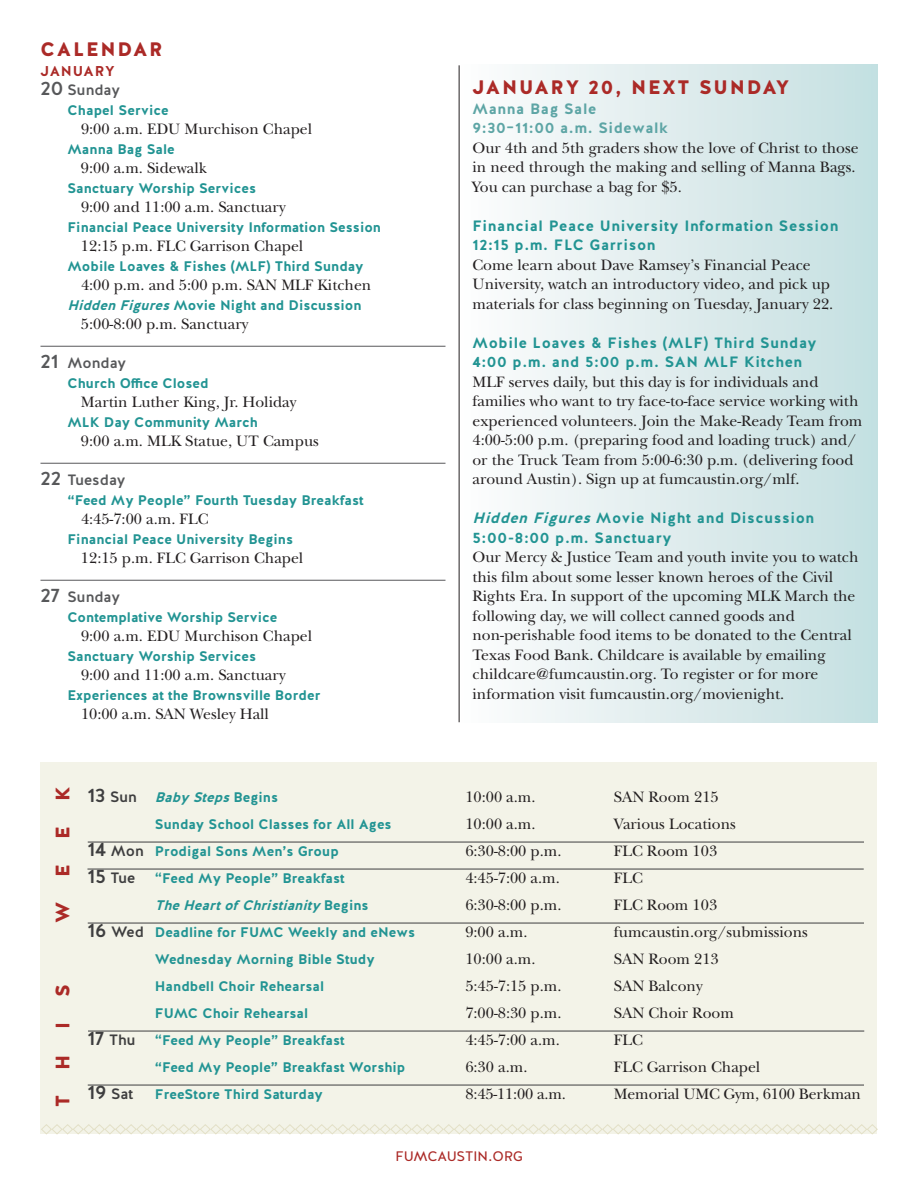
<style>
.page{position:relative;width:918px;height:1188px;background:#fff}
.page>*{position:absolute;margin:0;border:0;box-sizing:border-box;transform-origin:0 0}
.t1{font:900 19.5px "Halis R";letter-spacing:.09em;color:#ab2a27}
.t2{font:16.5px "Halis R S Book";color:#ab2a27}
.t3{font:15.75px/19.5px "New Baskerville Std";color:#231f20}
.t4{font:700 15px/19.5px "Halis R";letter-spacing:.04em;color:#229493}
.t5{font:700 15px/19.5px "Halis R";letter-spacing:.04em;color:#5da5a5}
.t6{font:500 15px "Halis R";color:#57585a}
.t7{font:500 15px "Halis R";color:#3e3e3f}
.t8{font:700 14.25px "Halis R";letter-spacing:.06em;color:#ab2a27}
.t9{font:700 13.8px "Halis R";color:#229493}
.t10{font:italic 700 13.8px "Halis R";color:#229493}
.s1{font-size:19.5px}
.s2{font-style:italic}
.s3{font-weight:500;font-style:normal;font-size:19.5px;color:#3e3e3f}
.s4{font-weight:500;font-style:normal;font-size:15px;color:#3e3e3f}
.s5{font-style:normal}
.s6{font-weight:500;font-size:19.5px;color:#3e3e3f}
.s7{font-weight:500;font-size:15px;color:#3e3e3f}
.s8{font-weight:500;font-size:15px}
</style>
<div class="page">
<div style="left:459px;top:64px;width:419px;height:658px;background:linear-gradient(to right,#fdfcfd,#c4dfe0)"></div>
<hr style="left:40px;top:346px;width:406px;height:1px;background:#57585a">
<hr style="left:40px;top:463px;width:406px;height:1px;background:#57585a">
<hr style="left:40px;top:580px;width:406px;height:1px;background:#57585a">
<div style="left:40px;top:763px;width:838px;height:371px;background:#f3f3e8"></div>
<hr style="left:459px;top:65px;width:1px;height:657px;background:#231f20">
<svg style="left:41px;top:1123px;width:837px;height:12px"></svg>
<hr style="left:88px;top:842px;width:776px;height:1px;background:#3e3e3f">
<hr style="left:87px;top:869px;width:777px;height:1px;background:#3e3e3f">
<hr style="left:88px;top:923px;width:776px;height:1px;background:#3e3e3f">
<hr style="left:88px;top:1031px;width:776px;height:1px;background:#3e3e3f">
<hr style="left:88px;top:1085px;width:776px;height:1px;background:#3e3e3f">
<p class="t1" style="left:41px;top:37px;width:123px">CALENDAR</p>
<p class="t8" style="left:40px;top:61px;width:76px">JANUARY</p>
<p class="t6" style="left:40px;top:80px;width:81px"><span class="s1">20</span> Sunday</p>
<p class="t9" style="left:68px;top:101px;width:103px">Chapel Service</p>
<p class="t3" style="left:81px;top:119px;width:233px">9:00 a.m. EDU Murchison Chapel</p>
<p class="t9" style="left:68px;top:140px;width:109px">Manna Bag Sale</p>
<p class="t3" style="left:81px;top:158px;width:127px">9:00 a.m. Sidewalk</p>
<p class="t9" style="left:68px;top:179px;width:190px">Sanctuary Worship Services</p>
<p class="t3" style="left:81px;top:197px;width:206px">9:00 and 11:00 a.m. Sanctuary</p>
<p class="t9" style="left:68px;top:218px;width:315px">Financial Peace University Information Session</p>
<p class="t3" style="left:81px;top:236px;width:224px">12:15 p.m. FLC Garrison Chapel</p>
<p class="t9" style="left:68px;top:257px;width:298px">Mobile Loaves &amp; Fishes (MLF) Third Sunday</p>
<p class="t3" style="left:81px;top:275px;width:292px">4:00 p.m. and 5:00 p.m. SAN MLF Kitchen</p>
<p class="t9" style="left:68px;top:296px;width:295px"><span class="s2">HiddenFigures</span>Movie Night and Discussion</p>
<p class="t3" style="left:81px;top:314px;width:169px">5:00-8:00 p.m. Sanctuary</p>
<p class="t6" style="left:40px;top:353px;width:87px"><span class="s1">21</span> Monday</p>
<p class="t9" style="left:68px;top:374px;width:143px">Church Office Closed</p>
<p class="t3" style="left:81px;top:392px;width:217px">Martin Luther King, Jr. Holiday</p>
<p class="t9" style="left:68px;top:413px;width:192px">MLK Day Community March</p>
<p class="t3" style="left:81px;top:431px;width:239px">9:00 a.m. MLK Statue, UT Campus</p>
<p class="t6" style="left:40px;top:470px;width:87px"><span class="s1">22</span> Tuesday</p>
<p class="t9" style="left:68px;top:491px;width:298px">“Feed My People” Fourth Tuesday Breakfast</p>
<p class="t3" style="left:81px;top:509px;width:129px">4:45-7:00 a.m. FLC</p>
<p class="t9" style="left:68px;top:530px;width:227px">Financial Peace University Begins</p>
<p class="t3" style="left:81px;top:548px;width:224px">12:15 p.m. FLC Garrison Chapel</p>
<p class="t6" style="left:40px;top:587px;width:81px"><span class="s1">27</span> Sunday</p>
<p class="t9" style="left:68px;top:608px;width:211px">Contemplative Worship Service</p>
<p class="t3" style="left:81px;top:626px;width:233px">9:00 a.m. EDU Murchison Chapel</p>
<p class="t9" style="left:68px;top:647px;width:190px">Sanctuary Worship Services</p>
<p class="t3" style="left:81px;top:665px;width:206px">9:00 and 11:00 a.m. Sanctuary</p>
<p class="t9" style="left:68px;top:686px;width:254px">Experiences at the Brownsville Border</p>
<p class="t3" style="left:81px;top:704px;width:190px">10:00 a.m. SAN Wesley Hall</p>
<p class="t1" style="left:472px;top:75px;width:318px">JANUARY 20, NEXT SUNDAY</p>
<p class="t5" style="left:472px;top:99px;width:197px">Manna Bag Sale<br>9:30–11:00 a.m. Sidewalk</p>
<p class="t3" style="left:472px;top:138px;width:388px">Our 4th and 5th graders show the love of Christ to those in need through the making and selling of Manna Bags.<br>You can purchase a bag for $5.</p>
<p class="t4" style="left:472px;top:216px;width:368px">Financial Peace University Information Session<br>12:15 p.m. FLC Garrison</p>
<p class="t3" style="left:472px;top:255px;width:362px">Come learn about Dave Ramsey’s Financial Peace<br>University, watch an introductory video, and pick up materials for class beginning on Tuesday, January 22.</p>
<p class="t4" style="left:472px;top:333px;width:346px">Mobile Loaves &amp; Fishes (MLF) Third Sunday<br>4:00 p.m. and 5:00 p.m. SAN MLF Kitchen</p>
<p class="t3" style="left:472px;top:372px;width:391px">MLF serves daily, but this day is for individuals and families who want to try face-to-face service working with experienced volunteers. Join the Make-Ready Team from 4:00-5:00 p.m. (preparing food and loading truck) and/ or the Truck Team from 5:00-6:30 p.m. (delivering food around Austin). Sign up at fumcaustin.org/mlf.</p>
<p class="t4" style="left:472px;top:509px;width:343px"><span class="s2">Hidden Figures</span>Movie Night and Discussion<br>5:00-8:00 p.m. Sanctuary</p>
<p class="t3" style="left:472px;top:548px;width:388px">Our Mercy &amp; Justice Team and youth invite you to watch this film about some lesser known heroes of the Civil Rights Era. In support of the upcoming MLK March the following day, we will collect canned goods and non-perishable food items to be donated to the Central Texas Food Bank. Childcare is available by emailing childcare@fumcaustin.org. To register or for more information visit fumcaustin.org/movienight.</p>
<p class="t1" style="left:50px;top:801px;width:16px;rotate:-90deg">K</p>
<p class="t10" style="left:87px;top:788px;width:192px"><span class="s3">13</span> <span class="s4">Sun</span> BabySteps<span class="s5">Begins</span></p>
<p class="t3" style="left:465px;top:787px;width:72px">10:00 a.m.</p>
<p class="t3" style="left:614px;top:787px;width:106px">SAN Room 215</p>
<p class="t9" style="left:155px;top:815px;width:238px">Sunday School Classes for All Ages</p>
<p class="t3" style="left:465px;top:814px;width:72px">10:00 a.m.</p>
<p class="t3" style="left:614px;top:814px;width:123px">Various Locations</p>
<p class="t9" style="left:87px;top:842px;width:253px"><span class="s6">14</span> <span class="s7">Mon</span> Prodigal Sons Men’s Group</p>
<p class="t3" style="left:465px;top:841px;width:98px">6:30-8:00 p.m.</p>
<p class="t3" style="left:614px;top:841px;width:105px">FLC Room 103</p>
<p class="t7" style="left:87px;top:868px;width:50px"><span class="s1">15</span> Tue</p>
<p class="t9" style="left:155px;top:869px;width:191px"><span class="s8">“</span>Feed My People” Breakfast</p>
<p class="t3" style="left:465px;top:868px;width:96px">4:45-7:00 a.m.</p>
<p class="t3" style="left:614px;top:868px;width:30px">FLC</p>
<p class="t10" style="left:155px;top:896px;width:215px">TheHeartofChristianity<span class="s5">B e g i n s</span></p>
<p class="t3" style="left:465px;top:895px;width:98px">6:30-8:00 p.m.</p>
<p class="t3" style="left:614px;top:895px;width:105px">FLC Room 103</p>
<p class="t9" style="left:87px;top:923px;width:329px"><span class="s6">16</span> <span class="s7">Wed</span> Deadline for FUMC Weekly and eNews</p>
<p class="t3" style="left:465px;top:922px;width:64px">9:00 a.m.</p>
<p class="t3" style="left:614px;top:922px;width:196px">fumcaustin.org/submissions</p>
<p class="t9" style="left:155px;top:950px;width:222px">Wednesday Morning Bible Study</p>
<p class="t3" style="left:465px;top:949px;width:72px">10:00 a.m.</p>
<p class="t3" style="left:614px;top:949px;width:106px">SAN Room 213</p>
<p class="t9" style="left:155px;top:977px;width:171px">Handbell Choir Rehearsal</p>
<p class="t3" style="left:465px;top:976px;width:98px">5:45-7:15 p.m.</p>
<p class="t3" style="left:614px;top:976px;width:90px">SAN Balcony</p>
<p class="t9" style="left:155px;top:1004px;width:155px">FUMC Choir Rehearsal</p>
<p class="t3" style="left:465px;top:1003px;width:98px">7:00-8:30 p.m.</p>
<p class="t3" style="left:614px;top:1003px;width:122px">SAN Choir Room</p>
<p class="t7" style="left:87px;top:1030px;width:50px"><span class="s1">17</span> Thu</p>
<p class="t9" style="left:155px;top:1031px;width:191px"><span class="s8">“</span>Feed My People” Breakfast</p>
<p class="t3" style="left:465px;top:1030px;width:96px">4:45-7:00 a.m.</p>
<p class="t3" style="left:614px;top:1030px;width:30px">FLC</p>
<p class="t9" style="left:155px;top:1058px;width:252px">“Feed My People” Breakfast Worship</p>
<p class="t3" style="left:465px;top:1057px;width:64px">6:30 a.m.</p>
<p class="t3" style="left:614px;top:1057px;width:148px">FLC Garrison Chapel</p>
<p class="t7" style="left:87px;top:1084px;width:47px"><span class="s1">19</span> Sat</p>
<p class="t9" style="left:155px;top:1085px;width:169px">FreeStore Third Saturday</p>
<p class="t3" style="left:465px;top:1084px;width:102px">8:45-11:00 a.m.</p>
<p class="t3" style="left:614px;top:1084px;width:249px">Memorial UMC Gym, 6100 Berkman</p>
<p class="t1" style="left:50px;top:839px;width:14px;rotate:-90deg">E</p>
<p class="t1" style="left:50px;top:877px;width:14px;rotate:-90deg">E</p>
<p class="t1" style="left:50px;top:923px;width:23px;rotate:-90deg">W</p>
<p class="t1" style="left:50px;top:997px;width:14px;rotate:-90deg">S</p>
<p class="t1" style="left:50px;top:1029px;width:9px;rotate:-90deg">I</p>
<p class="t1" style="left:50px;top:1070px;width:17px;rotate:-90deg">H</p>
<p class="t1" style="left:50px;top:1107px;width:14px;rotate:-90deg">T</p>
<p class="t2" style="left:395px;top:1145px;width:129px">fumcaustin.org</p>
</div>
